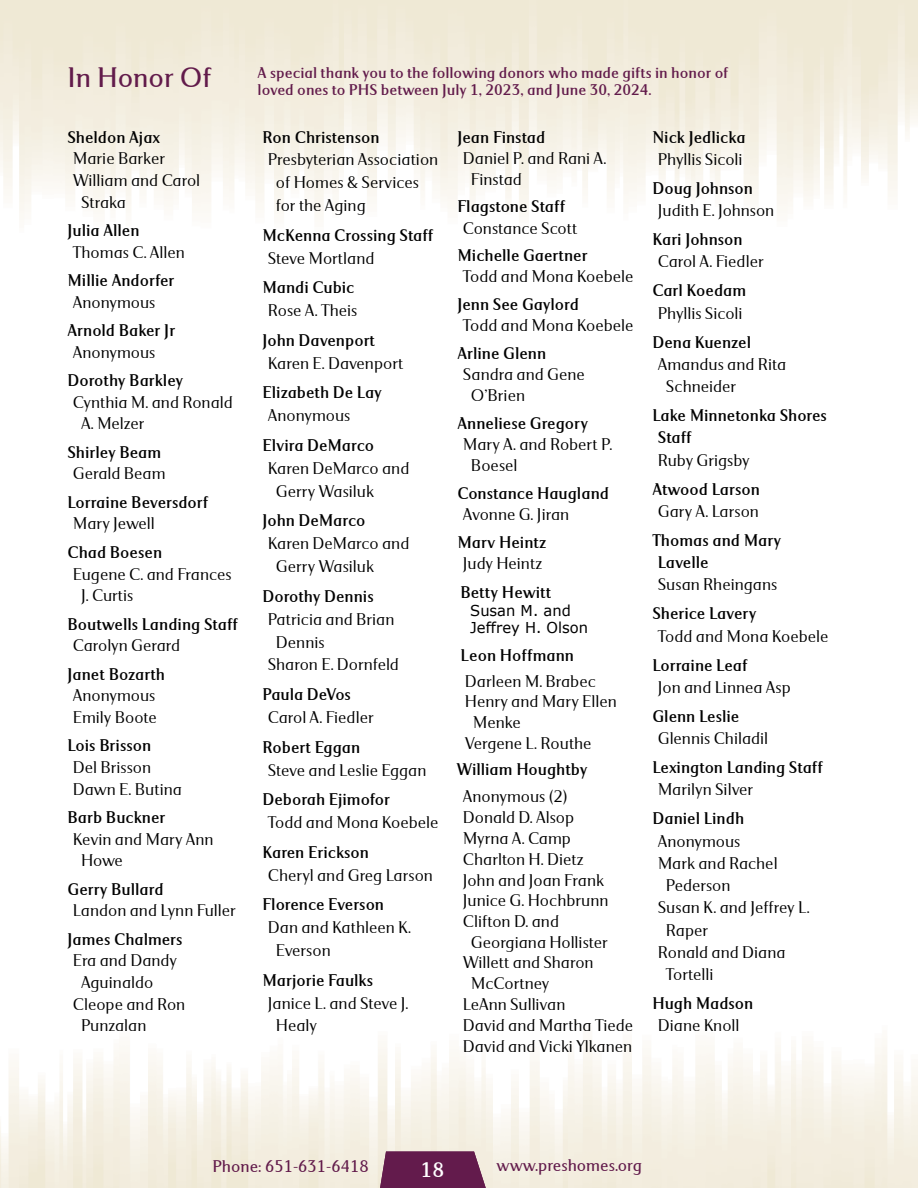
<style>
.page{position:relative;width:918px;height:1188px;background:#fff}
.page>*{position:absolute;margin:0;border:0;box-sizing:border-box;transform-origin:0 0}
.t1{font:500 30px "Serus";color:#621b4b}
.t2{font:700 22.5px "Serus";color:#fff}
.t3{font:18px/23px "Serus";color:#000}
.t4{font:700 18px/22.2px "Serus";color:#000}
.t5{font:500 18px "Serus";color:#621b4b}
.t6{font:700 16.5px/16.5px "Serus";color:#621b4b}
.t7{font:15px/17.7px "Verdana";color:#000}
</style>
<div class="page">
<img style="left:0;top:1040px;width:918px;height:148px">
<img style="left:380px;top:1152px;width:106px;height:36px">
<h1 class="t1" style="left:68px;top:60px;width:146px">In Honor Of</h1>
<p class="t4" style="left:68px;top:125px;width:94px">Sheldon Ajax</p>
<p class="t3" style="left:73px;top:147px;width:94px">Marie Barker</p>
<p class="t3" style="left:73px;top:168px;width:129px">William and Carol</p>
<p class="t3" style="left:81px;top:190px;width:46px">Straka</p>
<p class="t4" style="left:68px;top:219px;width:74px">Julia Allen</p>
<p class="t3" style="left:73px;top:240px;width:113px">Thomas C. Allen</p>
<p class="t4" style="left:68px;top:269px;width:108px">Millie Andorfer</p>
<p class="t3" style="left:73px;top:290px;width:84px">Anonymous</p>
<p class="t4" style="left:68px;top:319px;width:109px">Arnold Baker Jr</p>
<p class="t3" style="left:73px;top:340px;width:84px">Anonymous</p>
<p class="t4" style="left:68px;top:369px;width:117px">Dorothy Barkley</p>
<p class="t3" style="left:81px;top:391px;width:153px;line-height:21.6px;text-indent:-8px">Cynthia M. and Ronald<br>A. Melzer</p>
<p class="t4" style="left:68px;top:441px;width:95px">Shirley Beam</p>
<p class="t3" style="left:73px;top:462px;width:94px">Gerald Beam</p>
<p class="t4" style="left:68px;top:491px;width:142px">Lorraine Beversdorf</p>
<p class="t3" style="left:73px;top:512px;width:83px">Mary Jewell</p>
<p class="t4" style="left:68px;top:541px;width:96px">Chad Boesen</p>
<p class="t3" style="left:81px;top:563px;width:152px;line-height:21.6px;text-indent:-8px">Eugene C. and Frances<br>J. Curtis</p>
<p class="t4" style="left:68px;top:612px;width:172px">Boutwells Landing Staff</p>
<p class="t3" style="left:73px;top:634px;width:109px">Carolyn Gerard</p>
<p class="t4" style="left:68px;top:662px;width:99px">Janet Bozarth</p>
<p class="t3" style="left:73px;top:684px;width:85px;line-height:21.6px">Anonymous<br>Emily Boote</p>
<p class="t4" style="left:68px;top:734px;width:85px">Lois Brisson</p>
<p class="t3" style="left:73px;top:756px;width:111px;line-height:21.6px">Del Brisson<br>Dawn E. Butina</p>
<p class="t4" style="left:68px;top:806px;width:99px">Barb Buckner</p>
<p class="t3" style="left:81px;top:828px;width:134px;line-height:21.6px;text-indent:-8px">Kevin and Mary Ann<br>Howe</p>
<p class="t4" style="left:68px;top:878px;width:98px">Gerry Bullard</p>
<p class="t3" style="left:73px;top:899px;width:164px">Landon and Lynn Fuller</p>
<p class="t4" style="left:68px;top:928px;width:117px">James Chalmers</p>
<p class="t3" style="left:73px;top:949px;width:106px">Era and Dandy</p>
<p class="t3" style="left:81px;top:971px;width:74px">Aguinaldo</p>
<p class="t3" style="left:73px;top:992px;width:114px">Cleope and Ron</p>
<p class="t3" style="left:81px;top:1014px;width:67px">Punzalan</p>
<p class="t6" style="left:258px;top:64px;width:472px">A special thank you to the following donors who made gifts in honor of loved ones to PHS between July 1, 2023, and June 30, 2024.</p>
<p class="t4" style="left:262px;top:125px;width:119px">Ron Christenson</p>
<p class="t3" style="left:276px;top:148px;width:164px;text-indent:-8px">Presbyterian Association of Homes &amp; Services for the Aging</p>
<p class="t4" style="left:262px;top:224px;width:173px">McKenna Crossing Staff</p>
<p class="t3" style="left:268px;top:246px;width:108px">Steve Mortland</p>
<p class="t4" style="left:262px;top:276px;width:94px">Mandi Cubic</p>
<p class="t3" style="left:268px;top:299px;width:91px">Rose A. Theis</p>
<p class="t4" style="left:262px;top:329px;width:114px">John Davenport</p>
<p class="t3" style="left:268px;top:351px;width:137px">Karen E. Davenport</p>
<p class="t4" style="left:262px;top:381px;width:121px">Elizabeth De Lay</p>
<p class="t3" style="left:268px;top:404px;width:84px">Anonymous</p>
<p class="t4" style="left:262px;top:434px;width:113px">Elvira DeMarco</p>
<p class="t3" style="left:276px;top:456px;width:135px;text-indent:-8px">Karen DeMarco and<br>Gerry Wasiluk</p>
<p class="t4" style="left:262px;top:509px;width:104px">John DeMarco</p>
<p class="t3" style="left:276px;top:532px;width:135px;text-indent:-8px">Karen DeMarco and<br>Gerry Wasiluk</p>
<p class="t4" style="left:262px;top:585px;width:113px">Dorothy Dennis</p>
<p class="t3" style="left:268px;top:607px;width:128px">Patricia and Brian</p>
<p class="t3" style="left:276px;top:630px;width:50px">Dennis</p>
<p class="t3" style="left:268px;top:653px;width:133px">Sharon E. Dornfeld</p>
<p class="t4" style="left:262px;top:683px;width:90px">Paula DeVos</p>
<p class="t3" style="left:268px;top:705px;width:107px">Carol A. Fiedler</p>
<p class="t4" style="left:262px;top:735px;width:99px">Robert Eggan</p>
<p class="t3" style="left:268px;top:758px;width:160px">Steve and Leslie Eggan</p>
<p class="t4" style="left:262px;top:788px;width:129px">Deborah Ejimofor</p>
<p class="t3" style="left:268px;top:810px;width:172px">Todd and Mona Koebele</p>
<p class="t4" style="left:262px;top:840px;width:108px">Karen Erickson</p>
<p class="t3" style="left:268px;top:863px;width:167px">Cheryl and Greg Larson</p>
<p class="t4" style="left:262px;top:893px;width:123px">Florence Everson</p>
<p class="t3" style="left:276px;top:916px;width:137px;text-indent:-8px">Dan and Kathleen K.<br>Everson</p>
<p class="t4" style="left:262px;top:968px;width:112px">Marjorie Faulks</p>
<p class="t3" style="left:276px;top:991px;width:134px;text-indent:-8px">Janice L. and Steve J.<br>Healy</p>
<p class="t4" style="left:457px;top:125px;width:89px">Jean Finstad</p>
<p class="t3" style="left:471px;top:147px;width:137px;line-height:21px;text-indent:-8px">Daniel P. and Rani A.<br>Finstad</p>
<p class="t4" style="left:457px;top:195px;width:109px">Flagstone Staff</p>
<p class="t3" style="left:463px;top:216px;width:116px">Constance Scott</p>
<p class="t4" style="left:457px;top:244px;width:132px">Michelle Gaertner</p>
<p class="t3" style="left:463px;top:265px;width:172px">Todd and Mona Koebele</p>
<p class="t4" style="left:457px;top:293px;width:123px">Jenn See Gaylord</p>
<p class="t3" style="left:463px;top:314px;width:172px">Todd and Mona Koebele</p>
<p class="t4" style="left:457px;top:342px;width:90px">Arline Glenn</p>
<p class="t3" style="left:471px;top:364px;width:115px;line-height:21px;text-indent:-8px">Sandra and Gene<br>O’Brien</p>
<p class="t4" style="left:457px;top:412px;width:132px">Anneliese Gregory</p>
<p class="t3" style="left:471px;top:434px;width:143px;line-height:21px;text-indent:-8px">Mary A. and Robert P.<br>Boesel</p>
<p class="t4" style="left:457px;top:482px;width:153px">Constance Haugland</p>
<p class="t3" style="left:463px;top:502px;width:108px">Avonne G. Jiran</p>
<p class="t4" style="left:457px;top:531px;width:91px">Marv Heintz</p>
<p class="t3" style="left:463px;top:551px;width:81px">Judy Heintz</p>
<p class="t4" style="left:460px;top:580px;width:93px">Betty Hewitt</p>
<p class="t7" style="left:470px;top:601px;width:119px">Susan M. and<br>Jeffrey H. Olson</p>
<p class="t4" style="left:460px;top:644px;width:115px">Leon Hoffmann</p>
<p class="t3" style="left:465px;top:670px;width:133px">Darleen M. Brabec</p>
<p class="t3" style="left:465px;top:689px;width:154px">Henry and Mary Ellen</p>
<p class="t3" style="left:473px;top:711px;width:49px">Menke</p>
<p class="t3" style="left:465px;top:732px;width:128px">Vergene L. Routhe</p>
<p class="t4" style="left:456px;top:758px;width:133px">William Houghtby</p>
<p class="t3" style="left:463px;top:785px;width:106px">Anonymous (2)</p>
<p class="t3" style="left:463px;top:806px;width:113px">Donald D. Alsop</p>
<p class="t3" style="left:463px;top:826px;width:110px">Myrna A. Camp</p>
<p class="t3" style="left:463px;top:847px;width:123px">Charlton H. Dietz</p>
<p class="t3" style="left:463px;top:868px;width:143px">John and Joan Frank</p>
<p class="t3" style="left:463px;top:889px;width:147px">Junice G. Hochbrunn</p>
<p class="t3" style="left:463px;top:910px;width:98px">Clifton D. and</p>
<p class="t3" style="left:471px;top:931px;width:138px">Georgiana Hollister</p>
<p class="t3" style="left:463px;top:951px;width:132px">Willett and Sharon</p>
<p class="t3" style="left:471px;top:972px;width:80px">McCortney</p>
<p class="t3" style="left:463px;top:993px;width:104px">LeAnn Sullivan</p>
<p class="t3" style="left:463px;top:1014px;width:172px">David and Martha Tiede</p>
<p class="t3" style="left:463px;top:1035px;width:171px">David and Vicki Ylkanen</p>
<p class="t4" style="left:652px;top:125px;width:95px">Nick Jedlicka</p>
<p class="t3" style="left:658px;top:147px;width:86px">Phyllis Sicoli</p>
<p class="t4" style="left:652px;top:177px;width:102px">Doug Johnson</p>
<p class="t3" style="left:658px;top:199px;width:118px">Judith E. Johnson</p>
<p class="t4" style="left:652px;top:228px;width:92px">Kari Johnson</p>
<p class="t3" style="left:658px;top:250px;width:107px">Carol A. Fiedler</p>
<p class="t4" style="left:652px;top:279px;width:95px">Carl Koedam</p>
<p class="t3" style="left:658px;top:301px;width:86px">Phyllis Sicoli</p>
<p class="t4" style="left:652px;top:330px;width:100px">Dena Kuenzel</p>
<p class="t3" style="left:666px;top:353px;width:122px;line-height:22.2px;text-indent:-8px">Amandus and Rita<br>Schneider</p>
<p class="t4" style="left:652px;top:404px;width:176px">Lake Minnetonka Shores<br>Staff</p>
<p class="t3" style="left:658px;top:448px;width:93px">Ruby Grigsby</p>
<p class="t4" style="left:652px;top:477px;width:109px">Atwood Larson</p>
<p class="t3" style="left:658px;top:499px;width:103px">Gary A. Larson</p>
<p class="t4" style="left:652px;top:529px;width:130px">Thomas and Mary<br>Lavelle</p>
<p class="t3" style="left:658px;top:573px;width:121px">Susan Rheingans</p>
<p class="t4" style="left:652px;top:602px;width:105px">Sherice Lavery</p>
<p class="t3" style="left:658px;top:624px;width:172px">Todd and Mona Koebele</p>
<p class="t4" style="left:652px;top:653px;width:97px">Lorraine Leaf</p>
<p class="t3" style="left:658px;top:675px;width:134px">Jon and Linnea Asp</p>
<p class="t4" style="left:652px;top:705px;width:88px">Glenn Leslie</p>
<p class="t3" style="left:658px;top:727px;width:112px">Glennis Chiladil</p>
<p class="t4" style="left:652px;top:756px;width:172px">Lexington Landing Staff</p>
<p class="t3" style="left:658px;top:778px;width:97px">Marilyn Silver</p>
<p class="t4" style="left:652px;top:807px;width:93px">Daniel Lindh</p>
<p class="t3" style="left:658px;top:829px;width:84px">Anonymous</p>
<p class="t3" style="left:658px;top:851px;width:121px">Mark and Rachel</p>
<p class="t3" style="left:666px;top:874px;width:66px">Pederson</p>
<p class="t3" style="left:658px;top:896px;width:153px">Susan K. and Jeffrey L.</p>
<p class="t3" style="left:666px;top:918px;width:44px">Raper</p>
<p class="t3" style="left:658px;top:940px;width:129px">Ronald and Diana</p>
<p class="t3" style="left:666px;top:963px;width:49px">Tortelli</p>
<p class="t4" style="left:652px;top:992px;width:102px">Hugh Madson</p>
<p class="t3" style="left:658px;top:1014px;width:83px">Diane Knoll</p>
<p class="t5" style="left:212px;top:1156px;width:158px">Phone: 651-631-6418</p>
<p class="t5" style="left:497px;top:1155px;width:147px">www.preshomes.org</p>
<p class="t2" style="left:421px;top:1157px;width:25px">18</p>
</div>
